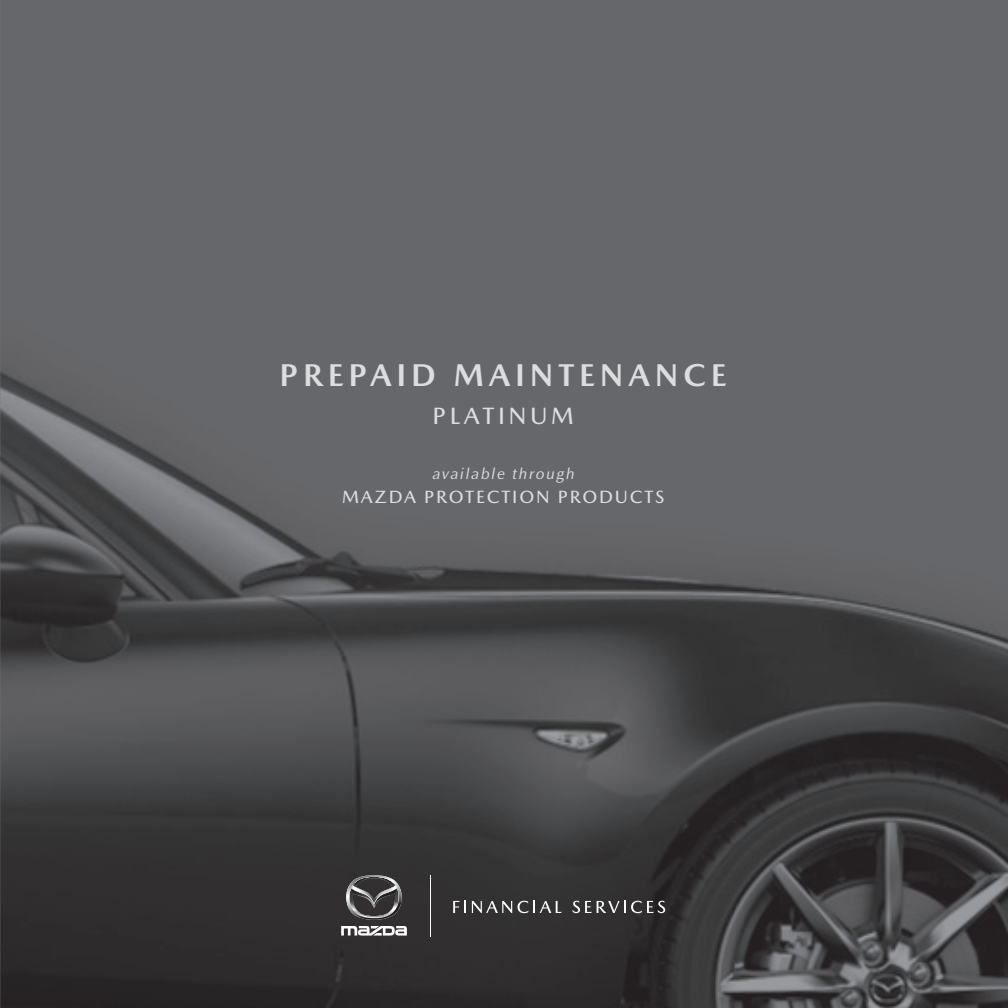
<style>
.page{position:relative;width:1008px;height:1008px;background:#fff}
.page>*{position:absolute;margin:0;border:0;box-sizing:border-box;transform-origin:0 0}
.t1{font:700 32px "Mazda Type";letter-spacing:.15em;color:#dcdddf}
.t2{font:500 24px "Mazda Type";letter-spacing:.15em;color:#dcdddf}
.t3{font:500 18px "Mazda Type";letter-spacing:.1em;color:#dcdddf}
.t4{font:italic 16px "Mazda Type";letter-spacing:.1em;color:#dcdddf}
</style>
<div class="page">
<img style="left:0;top:0;width:1008px;height:1008px">
<svg style="left:453px;top:901px;width:13px;height:12px"></svg>
<svg style="left:472px;top:901px;width:40px;height:12px"></svg>
<svg style="left:518px;top:901px;width:44px;height:12px"></svg>
<svg style="left:572px;top:901px;width:93px;height:12px"></svg>
<hr style="left:430px;top:875px;width:1px;height:62px;background:#fff">
<svg style="left:341px;top:926px;width:66px;height:10px"></svg>
<svg style="left:346px;top:875px;width:56px;height:45px;background:#575657"></svg>
<p class="t1" style="left:280px;top:356px;width:449px">PREPAID MAINTENANCE</p>
<p class="t2" style="left:433px;top:402px;width:143px">PLATINUM</p>
<p class="t4" style="left:432px;top:465px;width:144px">available through</p>
<p class="t3" style="left:342px;top:486px;width:324px">MAZDA PROTECTION PRODUCTS</p>
</div>
